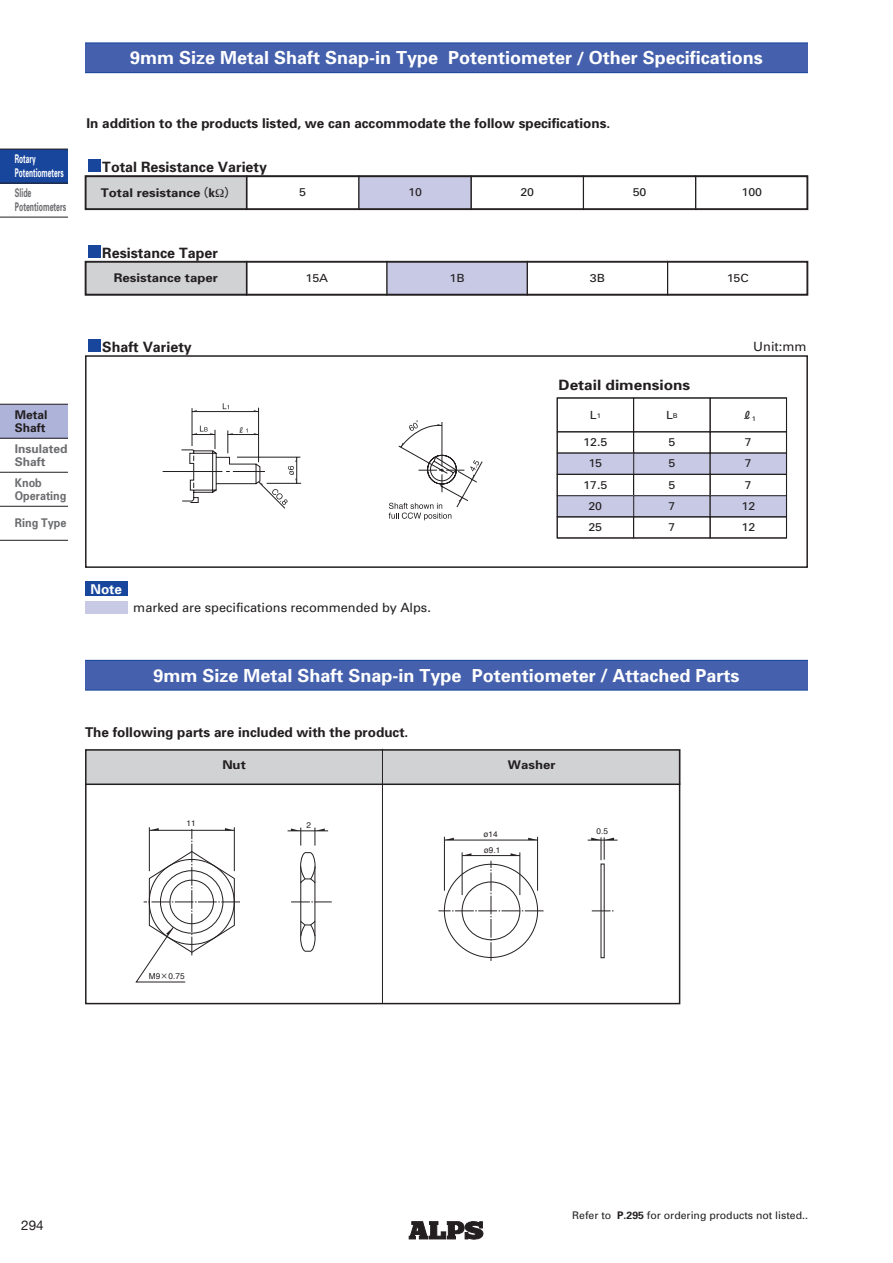
<style>
.page{position:relative;width:893px;height:1263px;background:#fff}
.page>*{position:absolute;margin:0;border:0;box-sizing:border-box;transform-origin:0 0}
.t1{font:700 18px "Univers";color:#fff}
.t2{font:700 14.25px "Univers";color:#231f20}
.t3{font:700 14.25px "Univers";color:#231f20;scale:1.08 1}
.t4{font:700 13.5px "Univers";color:#231f20}
.t5{font:700 13.5px "Univers";color:#fff}
.t6{font:13.5px "Helvetica Neue";color:#231f20}
.t7{font:12.75px "Univers";color:#231f20}
.t8{font:700 12px "Univers";color:#231f20;scale:1.1 1}
.t9{font:700 12px/13.5px "Univers";color:#6c6d70;scale:.9 1}
.t10{font:700 12px/13.5px "Univers";color:#fff;scale:.55 1}
.t11{font:700 12px/13.5px "Univers";color:#6c6d70;scale:.58 1}
.t12{font:700 12px/13.5px "Univers";color:#6c6d70}
.t13{font:700 12px/13.5px "Univers";color:#231f20}
.t14{font:11.25px "Univers";color:#231f20;scale:1.1 1}
.t15{font:11.25px "ALP Sfont";color:#231f20;scale:1.1 1}
.t16{font:10.5px "Univers";color:#231f20}
.t17{font:8.25px/15.9px "Helvetica";color:#231f20}
.s1{font-family:"Helvetica Neue"}
.s2{font-family:"Futo Go B101 Pro"}
.s3{font-size:6.6px}
.s4{font-family:"Gothic BBB Pro";font-weight:500}
.s5{font-weight:700}
</style>
<div class="page">
<svg style="left:409px;top:1221px;width:74px;height:18px"></svg>
<div style="left:0;top:404px;width:68px;height:34px;background:#aeb3d9"></div>
<hr style="left:0;top:404px;width:68px;height:1px;background:#231f20">
<hr style="left:0;top:438px;width:68px;height:1px;background:#231f20">
<hr style="left:0;top:472px;width:68px;height:1px;background:#231f20">
<hr style="left:0;top:506px;width:68px;height:1px;background:#231f20">
<hr style="left:0;top:540px;width:68px;height:1px;background:#231f20">
<div style="left:0;top:149px;width:68px;height:34px;background:#18469d"></div>
<hr style="left:0;top:183px;width:68px;height:1px;background:#231f20">
<hr style="left:0;top:217px;width:68px;height:1px;background:#231f20">
<hr style="left:0;top:149px;width:68px;height:1px;background:#231f20">
<div style="left:85px;top:581px;width:43px;height:14px;background:#18469d"></div>
<div style="left:85px;top:601px;width:43px;height:13px;background:#c7c9e5"></div>
<div style="left:88px;top:339px;width:13px;height:12px;background:#18469d"></div>
<div style="left:85px;top:355px;width:723px;height:213px;border:2px solid #231f20"></div>
<div style="left:557px;top:398px;width:77px;height:34px;border:1px solid #231f20"></div>
<div style="left:634px;top:398px;width:76px;height:34px;border:1px solid #231f20"></div>
<div style="left:710px;top:398px;width:77px;height:34px;border:1px solid #231f20"></div>
<div style="left:557px;top:453px;width:76px;height:21px;background:#c7c9e5"></div>
<div style="left:557px;top:453px;width:77px;height:21px;border:1px solid #231f20"></div>
<div style="left:634px;top:453px;width:76px;height:21px;background:#c7c9e5"></div>
<div style="left:634px;top:453px;width:76px;height:21px;border:1px solid #231f20"></div>
<div style="left:710px;top:453px;width:77px;height:21px;background:#c7c9e5"></div>
<div style="left:710px;top:453px;width:77px;height:21px;border:1px solid #231f20"></div>
<div style="left:557px;top:474px;width:77px;height:22px;border:1px solid #231f20"></div>
<div style="left:634px;top:474px;width:76px;height:22px;border:1px solid #231f20"></div>
<div style="left:710px;top:474px;width:77px;height:22px;border:1px solid #231f20"></div>
<div style="left:557px;top:496px;width:76px;height:21px;background:#c7c9e5"></div>
<div style="left:557px;top:496px;width:77px;height:21px;border:1px solid #231f20"></div>
<div style="left:634px;top:496px;width:76px;height:21px;background:#c7c9e5"></div>
<div style="left:634px;top:496px;width:76px;height:21px;border:1px solid #231f20"></div>
<div style="left:710px;top:496px;width:77px;height:21px;background:#c7c9e5"></div>
<div style="left:710px;top:496px;width:77px;height:21px;border:1px solid #231f20"></div>
<div style="left:557px;top:398px;width:230px;height:140px;border:1px solid #231f20"></div>
<div style="left:88px;top:159px;width:13px;height:13px;background:#18469d"></div>
<div style="left:85px;top:176px;width:162px;height:34px;background:#d1d2d4"></div>
<div style="left:247px;top:176px;width:112px;height:34px;border:1px solid #231f20"></div>
<div style="left:359px;top:176px;width:112px;height:34px;background:#c7c9e5"></div>
<div style="left:471px;top:176px;width:112px;height:34px;border:1px solid #231f20"></div>
<div style="left:583px;top:176px;width:113px;height:34px;border:1px solid #231f20"></div>
<div style="left:88px;top:245px;width:13px;height:12px;background:#18469d"></div>
<div style="left:85px;top:261px;width:162px;height:34px;background:#d1d2d4"></div>
<div style="left:247px;top:261px;width:140px;height:34px;border:1px solid #231f20"></div>
<div style="left:387px;top:261px;width:140px;height:34px;background:#c7c9e5"></div>
<div style="left:527px;top:261px;width:141px;height:34px;border:1px solid #231f20"></div>
<div style="left:85px;top:261px;width:723px;height:34px;border:2px solid #231f20"></div>
<div style="left:85px;top:176px;width:723px;height:34px;border:2px solid #231f20"></div>
<hr style="left:246px;top:176px;width:1px;height:34px;background:#231f20">
<hr style="left:246px;top:261px;width:1px;height:34px;background:#231f20">
<div style="left:85px;top:43px;width:723px;height:30px;background:#4560ac"></div>
<hr style="left:85px;top:43px;width:723px;height:1px;background:#18469d">
<hr style="left:85px;top:72px;width:723px;height:1px;background:#18469d">
<svg style="left:85px;top:748px;width:596px;height:257px"></svg>
<hr style="left:382px;top:749px;width:1px;height:255px;background:#231f20">
<hr style="left:85px;top:783px;width:595px;height:2px;background:#231f20">
<div style="left:85px;top:660px;width:723px;height:30px;background:#4560ac"></div>
<hr style="left:85px;top:660px;width:723px;height:1px;background:#18469d">
<hr style="left:85px;top:690px;width:723px;height:1px;background:#18469d">
<hr style="left:149px;top:827px;width:1px;height:44px;background:#231f20">
<hr style="left:234px;top:827px;width:1px;height:44px;background:#231f20">
<hr style="left:288px;top:830px;width:40px;height:1px;background:#231f20">
<svg style="left:291px;top:827px;width:10px;height:19px"></svg>
<svg style="left:315px;top:827px;width:10px;height:19px"></svg>
<svg style="left:135px;top:828px;width:105px;height:154px"></svg>
<svg style="left:291px;top:852px;width:41px;height:100px"></svg>
<div style="left:160px;top:870px;width:63px;height:63px;border:1px solid #231f20;border-radius:50%"></div>
<hr style="left:462px;top:852px;width:1px;height:43px;background:#231f20">
<hr style="left:520px;top:852px;width:1px;height:43px;background:#231f20">
<hr style="left:444px;top:837px;width:1px;height:54px;background:#231f20">
<hr style="left:537px;top:837px;width:1px;height:54px;background:#231f20">
<hr style="left:444px;top:840px;width:94px;height:1px;background:#231f20">
<svg style="left:592px;top:911px;width:22px;height:1px"></svg>
<hr style="left:588px;top:840px;width:30px;height:1px;background:#231f20">
<svg style="left:444px;top:838px;width:10px;height:2px"></svg>
<svg style="left:528px;top:838px;width:10px;height:2px"></svg>
<svg style="left:438px;top:853px;width:106px;height:108px"></svg>
<svg style="left:591px;top:837px;width:23px;height:23px"></svg>
<svg style="left:162px;top:403px;width:321px;height:117px"></svg>
<p class="t10" style="left:15px;top:152px;width:90px">Rotary<br>Potentiometers</p>
<p class="t11" style="left:15px;top:186px;width:90px">Slide<br>Potentiometers</p>
<p class="t1" style="left:130px;top:46px;width:634px">9mm Size Metal Shaft Snap-in Type Potentiometer <span class="s1">/</span> Other Specifications</p>
<p class="t4" style="left:87px;top:115px;width:525px">In addition to the products listed, we can accommodate the follow specifications.</p>
<p class="t2" style="left:102px;top:158px;width:166px">Total Resistance Variety</p>
<p class="t8" style="left:101px;top:185px;width:126px">Total resistance<span class="s2">（</span>k <span class="s2">）</span></p>
<p class="t14" style="left:299px;top:185px;width:8px">5</p>
<p class="t14" style="left:408px;top:185px;width:14px">10</p>
<p class="t14" style="left:520px;top:185px;width:14px">20</p>
<p class="t14" style="left:633px;top:185px;width:14px">50</p>
<p class="t14" style="left:741px;top:185px;width:20px">100</p>
<p class="t2" style="left:102px;top:243px;width:117px">Resistance Taper</p>
<p class="t8" style="left:114px;top:270px;width:96px">Resistance taper</p>
<p class="t14" style="left:305px;top:271px;width:22px">15A</p>
<p class="t14" style="left:450px;top:271px;width:15px">1B</p>
<p class="t14" style="left:590px;top:271px;width:15px">3B</p>
<p class="t14" style="left:727px;top:271px;width:22px">15C</p>
<p class="t13" style="left:15px;top:407px;width:34px">Metal<br>Shaft</p>
<p class="t12" style="left:15px;top:441px;width:54px">Insulated<br>Shaft</p>
<p class="t9" style="left:15px;top:475px;width:59px">Knob<br>Operating</p>
<p class="t9" style="left:15px;top:516px;width:59px">Ring Type</p>
<p class="t2" style="left:102px;top:337px;width:91px">Shaft Variety</p>
<p class="t7" style="left:753px;top:339px;width:55px">Unit:mm</p>
<p class="t3" style="left:559px;top:375px;width:123px">Detail dimensions</p>
<p class="t14" style="left:590px;top:408px;width:11px">L<span class="s3">1</span></p>
<p class="t14" style="left:666px;top:408px;width:12px">L<span class="s3">B</span></p>
<p class="t15" style="left:741px;top:408px;width:15px">R<sub>1</sub></p>
<p class="t14" style="left:583px;top:435px;width:23px">12.5</p>
<p class="t14" style="left:668px;top:435px;width:8px">5</p>
<p class="t14" style="left:745px;top:435px;width:8px">7</p>
<p class="t14" style="left:588px;top:456px;width:14px">15</p>
<p class="t14" style="left:668px;top:456px;width:8px">5</p>
<p class="t14" style="left:745px;top:456px;width:8px">7</p>
<p class="t14" style="left:583px;top:478px;width:23px">17.5</p>
<p class="t14" style="left:668px;top:478px;width:8px">5</p>
<p class="t14" style="left:745px;top:478px;width:8px">7</p>
<p class="t14" style="left:588px;top:499px;width:14px">20</p>
<p class="t14" style="left:668px;top:499px;width:8px">7</p>
<p class="t14" style="left:741px;top:499px;width:14px">12</p>
<p class="t14" style="left:588px;top:520px;width:14px">25</p>
<p class="t14" style="left:668px;top:520px;width:8px">7</p>
<p class="t14" style="left:741px;top:520px;width:14px">12</p>
<p class="t5" style="left:91px;top:580px;width:33px">Note</p>
<p class="t7" style="left:133px;top:599px;width:299px">marked are specifications recommended by Alps.</p>
<p class="t1" style="left:154px;top:664px;width:587px">9mm Size Metal Shaft Snap-in Type Potentiometer <span class="s1">/</span> Attached Parts</p>
<p class="t4" style="left:85px;top:723px;width:325px">The following parts are included with the product.</p>
<p class="t8" style="left:222px;top:757px;width:23px">Nut</p>
<p class="t8" style="left:508px;top:757px;width:45px">Washer</p>
<p class="t17" style="left:186px;top:815px;width:11px">11</p>
<p class="t17" style="left:306px;top:817px;width:6px">2</p>
<p class="t17" style="left:483px;top:826px;width:18px">ø14 ø9.1</p>
<p class="t17" style="left:596px;top:824px;width:13px">0.5</p>
<p class="t17" style="left:149px;top:968px;width:37px">M9<span class="s4">×</span>0.75</p>
<p class="t6" style="left:21px;top:1214px;width:24px">294</p>
<p class="t16" style="left:572px;top:1209px;width:237px">Refer to <span class="s5">P.295</span> for ordering products not listed..</p>
</div>
